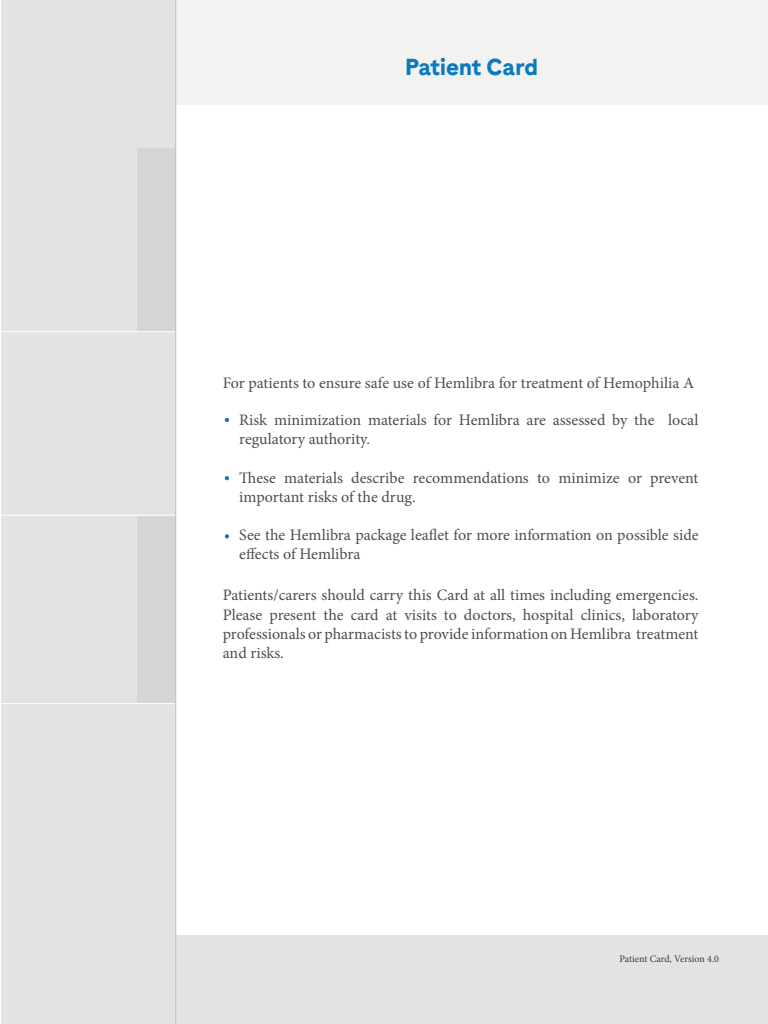
<style>
.page{position:relative;width:768px;height:1024px;background:#fff}
.page>*{position:absolute;margin:0;border:0;box-sizing:border-box;transform-origin:0 0}
.t1{font:700 23px "Roche Sans";color:#0b7ac0}
.t2{font:16px/19.2px "Minion Pro";color:#4d4d4d}
.t3{font:10px "Minion Pro";letter-spacing:-.005em;color:#3b3b3b}
</style>
<div class="page">
<div style="left:2px;top:935px;width:766px;height:89px;background:#e2e3e4"></div>
<hr style="left:767px;top:0;width:1px;height:1024px;background:#e2e3e3">
<div style="left:2px;top:0;width:766px;height:105px;background:#f2f3f0"></div>
<div style="left:1px;top:0;width:175px;height:1024px;background:#e2e3e3"></div>
<hr style="left:175px;top:0;width:1px;height:1024px;background:#bcbec0">
<div style="left:137px;top:149px;width:38px;height:183px;background:#d4d6d4"></div>
<div style="left:137px;top:516px;width:38px;height:188px;background:#d4d6d4"></div>
<svg style="left:225px;top:418px;width:4px;height:4px"></svg>
<svg style="left:225px;top:476px;width:4px;height:4px"></svg>
<svg style="left:225px;top:534px;width:4px;height:4px"></svg>
<hr style="left:0;top:331px;width:175px;height:1px;background:#fff">
<hr style="left:0;top:515px;width:175px;height:1px;background:#fff">
<hr style="left:0;top:703px;width:175px;height:1px;background:#fff">
<h1 class="t1" style="left:405px;top:53px;width:134px">Patient Card</h1>
<p class="t2" style="left:223px;top:373px;width:473px">For patients to ensure safe use of Hemlibra for treatment of Hemophilia A</p>
<p class="t2" style="left:239px;top:410px;width:461px">Risk minimization materials for Hemlibra are assessed by the local regulatory authority.</p>
<p class="t2" style="left:239px;top:468px;width:461px">These materials describe recommendations to minimize or prevent important risks of the drug.</p>
<p class="t2" style="left:239px;top:525px;width:461px">See the Hemlibra package leaflet for more information on possible side effects of Hemlibra</p>
<p class="t2" style="left:223px;top:586px;width:477px;text-align:justify">Patients/carers should carry this Card at all times including emergencies.<br>Please present the card at visits to doctors, hospital clinics, laboratory professionals or pharmacists to provide information on Hemlibra treatment and risks.</p>
<p class="t3" style="left:619px;top:952px;width:101px">Patient Card, Version 4.0</p>
</div>
